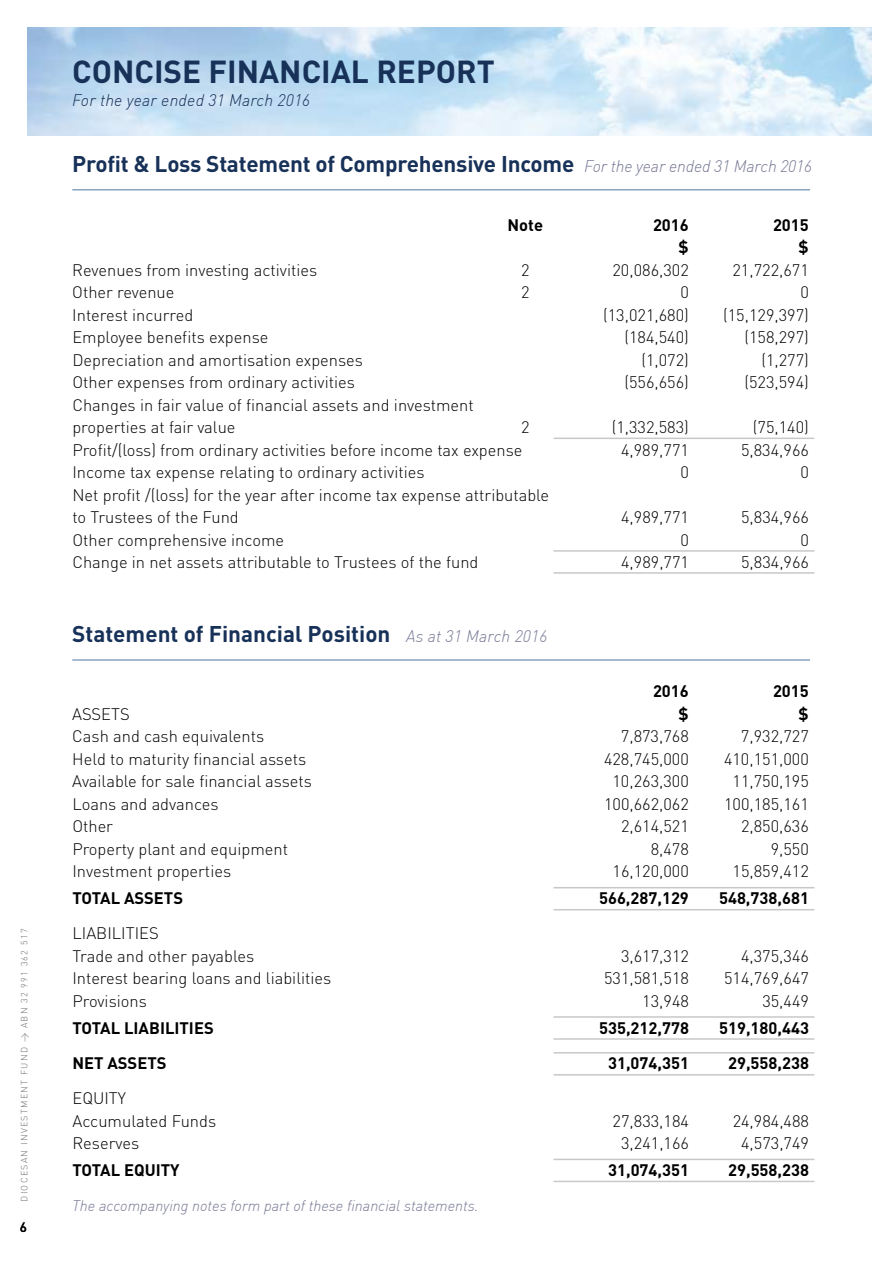
<style>
.page{position:relative;width:893px;height:1263px;background:#fff}
.page>*{position:absolute;margin:0;border:0;box-sizing:border-box;transform-origin:0 0}
.t1{font:700 31.5px "DIN";color:#173158}
.t2{font:700 22.5px "DIN";color:#173158}
.t3{font:300 16.5px/22.5px "DIN";color:#000}
.t4{font:700 16.5px "DIN";color:#000}
.t5{font:italic 300 16.5px "DIN";letter-spacing:.01em;color:#173158}
.t6{font:italic 300 15px "DIN";color:#787a95}
.t7{font:500 13.5px "DIN";color:#000}
.t8{font:300 9px "DIN";letter-spacing:.14em;color:#6d6e71}
.s1{font-weight:300;font-style:italic;font-size:16.5px;color:#787a95}
</style>
<div class="page">
<hr style="left:554px;top:438px;width:260px;height:1px;background:#c7c8ca">
<hr style="left:554px;top:1159px;width:260px;height:1px;background:#c7c8ca">
<hr style="left:554px;top:1181px;width:260px;height:1px;background:#c7c8ca">
<hr style="left:554px;top:1052px;width:260px;height:1px;background:#c7c8ca">
<hr style="left:554px;top:1074px;width:260px;height:1px;background:#c7c8ca">
<hr style="left:554px;top:1016px;width:260px;height:2px;background:#c7c8ca">
<hr style="left:554px;top:1038px;width:260px;height:2px;background:#c7c8ca">
<hr style="left:554px;top:887px;width:260px;height:1px;background:#c7c8ca">
<hr style="left:554px;top:909px;width:260px;height:1px;background:#c7c8ca">
<hr style="left:554px;top:550px;width:260px;height:2px;background:#c7c8ca">
<hr style="left:554px;top:572px;width:260px;height:2px;background:#c7c8ca">
<img style="left:27px;top:27px;width:845px;height:108px">
<hr style="left:72px;top:189px;width:738px;height:2px;background:#89a3c0">
<hr style="left:72px;top:659px;width:738px;height:2px;background:#89a3c0">
<p class="t8" style="left:19px;top:1202px;width:274px;rotate:-90deg">DIOCESAN INVESTMENT FUN D &gt; ABN 32 991 362 517</p>
<p class="t7" style="left:20px;top:1218px;width:9px">6</p>
<h1 class="t1" style="left:72px;top:51px;width:174px">concise FINANCIA</h1>
<h1 class="t1" style="left:351px;top:51px;width:145px">L report</h1>
<p class="t5" style="left:72px;top:90px;width:240px">For the year ended 31 March 2016</p>
<h2 class="t2" style="left:72px;top:149px;width:741px">Profit &amp; Loss Statement of Comprehensive I ncome <span class="s1">For the year ended 31 March 2016</span></h2>
<p class="t4" style="left:508px;top:214px;width:37px">N ote</p>
<p class="t4" style="left:653px;top:214px;width:37px">2016</p>
<p class="t4" style="left:773px;top:214px;width:37px">2015</p>
<p class="t4" style="left:679px;top:236px;width:12px">$</p>
<p class="t4" style="left:799px;top:236px;width:12px">$</p>
<p class="t3" style="left:72px;top:258px;width:246px">Revenues from investing activities</p>
<p class="t3" style="left:521px;top:258px;width:10px">2</p>
<p class="t3" style="left:612px;top:258px;width:78px">20,086,302</p>
<p class="t3" style="left:732px;top:258px;width:78px">21,722,671</p>
<p class="t3" style="left:72px;top:281px;width:104px">Other revenue</p>
<p class="t3" style="left:521px;top:281px;width:10px">2</p>
<p class="t3" style="left:680px;top:281px;width:10px">0</p>
<p class="t3" style="left:800px;top:281px;width:10px">0</p>
<p class="t3" style="left:72px;top:303px;width:123px">Interest incurred</p>
<p class="t3" style="left:603px;top:303px;width:87px">(13,021,680)</p>
<p class="t3" style="left:723px;top:303px;width:87px">(15,129,397)</p>
<p class="t3" style="left:72px;top:326px;width:198px">Employee benefits expense</p>
<p class="t3" style="left:624px;top:326px;width:66px">(184,540)</p>
<p class="t3" style="left:744px;top:326px;width:66px">(158,297)</p>
<p class="t3" style="left:72px;top:348px;width:292px">Depreciation and amortisation expenses</p>
<p class="t3" style="left:641px;top:348px;width:49px">(1,072)</p>
<p class="t3" style="left:761px;top:348px;width:49px">(1,277)</p>
<p class="t3" style="left:72px;top:371px;width:284px">Other expenses from ordinary activities</p>
<p class="t3" style="left:624px;top:371px;width:66px">(556,656)</p>
<p class="t3" style="left:744px;top:371px;width:66px">(523,594)</p>
<p class="t3" style="left:72px;top:393px;width:403px">Changes in fair value of financial assets and investment properties at fair value</p>
<p class="t3" style="left:521px;top:416px;width:10px">2</p>
<p class="t3" style="left:612px;top:416px;width:79px">(1,332,583)</p>
<p class="t3" style="left:753px;top:416px;width:58px">(75,140)</p>
<p class="t3" style="left:72px;top:438px;width:452px">Profit/(loss) from ordinary activities before income tax expense</p>
<p class="t3" style="left:621px;top:438px;width:69px">4,989,771</p>
<p class="t3" style="left:741px;top:438px;width:69px">5,834,966</p>
<p class="t3" style="left:72px;top:461px;width:354px">Income tax expense relating to ordinary activities</p>
<p class="t3" style="left:680px;top:461px;width:10px">0</p>
<p class="t3" style="left:800px;top:461px;width:10px">0</p>
<p class="t3" style="left:72px;top:483px;width:478px">N et profit /(loss) for the year after income tax expense attributable to Trustees of the Fund</p>
<p class="t3" style="left:621px;top:506px;width:69px">4,989,771</p>
<p class="t3" style="left:741px;top:506px;width:69px">5,834,966</p>
<p class="t3" style="left:72px;top:528px;width:213px">Other comprehensive income</p>
<p class="t3" style="left:680px;top:528px;width:10px">0</p>
<p class="t3" style="left:800px;top:528px;width:10px">0</p>
<p class="t3" style="left:72px;top:551px;width:407px">Change in net assets attributable to Trustees of the fund</p>
<p class="t3" style="left:621px;top:551px;width:69px">4,989,771</p>
<p class="t3" style="left:741px;top:551px;width:69px">5,834,966</p>
<h2 class="t2" style="left:72px;top:620px;width:477px">Statement of Financial Position <span class="s1">As at 31 March 2016</span></h2>
<p class="t4" style="left:653px;top:680px;width:37px">2016</p>
<p class="t4" style="left:773px;top:680px;width:37px">2015</p>
<p class="t3" style="left:72px;top:702px;width:59px">ASSETS</p>
<p class="t4" style="left:679px;top:703px;width:12px">$</p>
<p class="t4" style="left:799px;top:703px;width:12px">$</p>
<p class="t3" style="left:72px;top:725px;width:194px">Cash and cash equivalents</p>
<p class="t3" style="left:621px;top:725px;width:69px">7,873,768</p>
<p class="t3" style="left:741px;top:725px;width:69px">7,932,727</p>
<p class="t3" style="left:72px;top:747px;width:235px">H eld to maturity financial assets</p>
<p class="t3" style="left:604px;top:747px;width:86px">428,745,000</p>
<p class="t3" style="left:724px;top:747px;width:86px">410,151,000</p>
<p class="t3" style="left:72px;top:770px;width:241px">Available for sale financial assets</p>
<p class="t3" style="left:612px;top:770px;width:78px">10,263,300</p>
<p class="t3" style="left:732px;top:770px;width:78px">11,750,195</p>
<p class="t3" style="left:72px;top:792px;width:148px">Loans and advances</p>
<p class="t3" style="left:604px;top:792px;width:86px">100,662,062</p>
<p class="t3" style="left:724px;top:792px;width:86px">100,185,161</p>
<p class="t3" style="left:72px;top:815px;width:42px">Other</p>
<p class="t3" style="left:621px;top:815px;width:69px">2,614,521</p>
<p class="t3" style="left:741px;top:815px;width:69px">2,850,636</p>
<p class="t3" style="left:72px;top:837px;width:217px">Property plant and equipment</p>
<p class="t3" style="left:651px;top:837px;width:40px">8,478</p>
<p class="t3" style="left:771px;top:837px;width:40px">9,550</p>
<p class="t3" style="left:72px;top:860px;width:160px">Investment properties</p>
<p class="t3" style="left:613px;top:860px;width:78px">16,120,000</p>
<p class="t3" style="left:733px;top:860px;width:78px">15,859,412</p>
<p class="t4" style="left:72px;top:887px;width:11px">TOTA</p>
<p class="t4" style="left:111px;top:887px;width:22px">L ASSETS</p>
<p class="t4" style="left:599px;top:887px;width:91px">566,287,129</p>
<p class="t4" style="left:719px;top:887px;width:91px">548,738,681</p>
<p class="t3" style="left:72px;top:922px;width:183px">LIABILITIES<br>Trade and other payables</p>
<p class="t3" style="left:621px;top:944px;width:69px">3,617,312</p>
<p class="t3" style="left:741px;top:944px;width:69px">4,375,346</p>
<p class="t3" style="left:72px;top:967px;width:260px">Interest bearing loans and liabilities</p>
<p class="t3" style="left:604px;top:967px;width:86px">531,581,518</p>
<p class="t3" style="left:724px;top:967px;width:86px">514,769,647</p>
<p class="t3" style="left:72px;top:989px;width:76px">Provisions</p>
<p class="t3" style="left:642px;top:989px;width:48px">13,948</p>
<p class="t3" style="left:762px;top:989px;width:48px">35,449</p>
<p class="t4" style="left:72px;top:1017px;width:11px">TOTA</p>
<p class="t4" style="left:111px;top:1017px;width:71px">L LIABI LITIES</p>
<p class="t4" style="left:599px;top:1017px;width:91px">535,212,778</p>
<p class="t4" style="left:719px;top:1017px;width:91px">519,180,443</p>
<p class="t4" style="left:72px;top:1052px;width:11px">NET</p>
<p class="t4" style="left:107px;top:1052px;width:9px">ASSETS</p>
<p class="t4" style="left:608px;top:1052px;width:82px">31,074,351</p>
<p class="t4" style="left:728px;top:1052px;width:82px">29,558,238</p>
<p class="t3" style="left:72px;top:1087px;width:145px">EQU ITY<br>Accumulated Funds</p>
<p class="t3" style="left:613px;top:1109px;width:78px">27,833,184</p>
<p class="t3" style="left:733px;top:1109px;width:78px">24,984,488</p>
<p class="t3" style="left:72px;top:1132px;width:68px">Reserves</p>
<p class="t3" style="left:621px;top:1132px;width:69px">3,241,166</p>
<p class="t3" style="left:741px;top:1132px;width:69px">4,573,749</p>
<p class="t4" style="left:72px;top:1159px;width:11px">TOTA</p>
<p class="t4" style="left:111px;top:1159px;width:70px">L EQUITY</p>
<p class="t4" style="left:608px;top:1159px;width:82px">31,074,351</p>
<p class="t4" style="left:728px;top:1159px;width:82px">29,558,238</p>
<p class="t6" style="left:72px;top:1196px;width:408px">The accompanying notes form part of these financial statements.</p>
</div>
